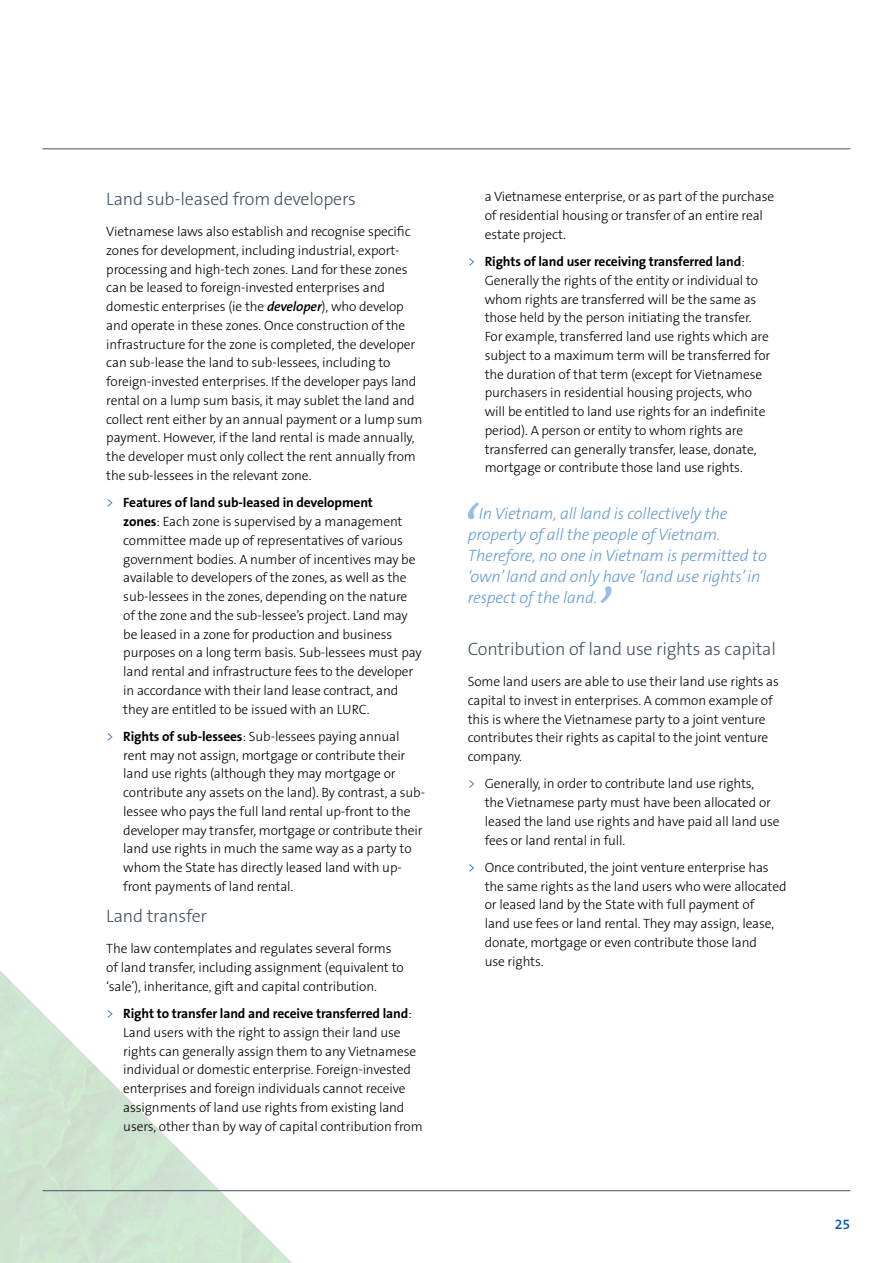
<style>
.page{position:relative;width:893px;height:1263px;background:#fff}
.page>*{position:absolute;margin:0;border:0;box-sizing:border-box;transform-origin:0 0}
.t1{font:300 18px "The Sans B3";letter-spacing:-.01em;color:#435363}
.t2{font:italic 300 16.5px/21px "The Sans B3";letter-spacing:-.01em;color:#669dd5}
.t3{font:600 14.25px "The Sans B6";color:#005cb9}
.t4{font:300 13.5px/18.8px "The Sans B3";letter-spacing:-.01em;color:#000}
.t5{font:700 13.5px "The Sans B7";letter-spacing:-.01em;color:#000}
.s1{font-family:"The Sans B6";font-weight:600;font-style:italic}
.s2{font-family:"The Sans B3";font-weight:300;color:#005cb9}
.s3{font-family:"The Sans B7";font-weight:700}
.s4{color:#005cb9}
.s5{font-family:"The Sans B3";font-weight:300}
</style>
<div class="page">
<svg style="left:467px;top:502px;width:12px;height:17px"></svg>
<svg style="left:600px;top:586px;width:12px;height:17px"></svg>
<hr style="left:43px;top:149px;width:807px;height:1px;background:#435363">
<hr style="left:43px;top:1190px;width:807px;height:1px;background:#435363">
<h1 class="t1" style="left:106px;top:189px;width:251px">Land sub-leased from developers</h1>
<p class="t4" style="left:106px;top:223px;width:318px">Vietnamese laws also establish and recognise specific zones for development, including industrial, export&shy;processing and high-tech zones. Land for these zones can be leased to foreign-invested enterprises and domestic enterprises (ie the <span class="s1">developer</span>), who develop and operate in these zones. Once construction of the infrastructure for the zone is completed, the developer can sub-lease the land to sub-lessees, including to foreign-invested enterprises. If the developer pays land rental on a lump sum basis, it may sublet the land and collect rent either by an annual payment or a lump sum payment. However, if the land rental is made annually, the developer must only collect the rent annually from the sub-lessees in the relevant zone.</p>
<p class="t5" style="left:106px;top:495px;width:268px"><span class="s2">&gt;</span> Features of land sub-leased in development</p>
<p class="t4" style="left:123px;top:512px;width:300px"><span class="s3">zones</span>: Each zone is supervised by a management committee made up of representatives of various government bodies. A number of incentives may be available to developers of the zones, as well as the sub-lessees in the zones, depending on the nature of the zone and the sub-lessee’s project. Land may be leased in a zone for production and business purposes on a long term basis. Sub-lessees must pay land rental and infrastructure fees to the developer in accordance with their land lease contract, and they are entitled to be issued with an LURC.</p>
<p class="t4" style="left:123px;top:727px;width:303px;text-indent:-17px"><span class="s4">&gt;</span> <span class="s3">Rights of sub-lessees</span>: Sub-lessees paying annual rent may not assign, mortgage or contribute their land use rights (although they may mortgage or contribute any assets on the land). By contrast, a sub&shy;lessee who pays the full land rental up-front to the developer may transfer, mortgage or contribute their land use rights in much the same way as a party to whom the State has directly leased land with up&shy;front payments of land rental.</p>
<h1 class="t1" style="left:106px;top:906px;width:102px">Land transfer</h1>
<p class="t4" style="left:106px;top:940px;width:299px">The law contemplates and regulates several forms of land transfer, including assignment (equivalent to ‘sale’), inheritance, gift and capital contribution.</p>
<p class="t5" style="left:106px;top:1006px;width:307px"><span class="s2">&gt;</span> Right to transfer land and receive transferred land<span class="s5">:</span></p>
<p class="t4" style="left:123px;top:1023px;width:301px">Land users with the right to assign their land use rights can generally assign them to any Vietnamese individual or domestic enterprise. Foreign-invested enterprises and foreign individuals cannot receive assignments of land use rights from existing land users, other than by way of capital contribution from</p>
<p class="t4" style="left:485px;top:188px;width:291px">a Vietnamese enterprise, or as part of the purchase of residential housing or transfer of an entire real estate project.</p>
<p class="t5" style="left:468px;top:254px;width:279px"><span class="s2">&gt;</span> Rights of land user receiving transferred land<span class="s5">:</span></p>
<p class="t4" style="left:485px;top:271px;width:287px">Generally the rights of the entity or individual to whom rights are transferred will be the same as those held by the person initiating the transfer.<br>For example, transferred land use rights which are subject to a maximum term will be transferred for the duration of that term (except for Vietnamese purchasers in residential housing projects, who will be entitled to land use rights for an indefinite period). A person or entity to whom rights are transferred can generally transfer, lease, donate, mortgage or contribute those land use rights.</p>
<p class="t2" style="left:468px;top:504px;width:301px;text-indent:11px">In Vietnam, all land is collectively the property of all the people of Vietnam.<br>Therefore, no one in Vietnam is permitted to ‘own’ land and only have ‘land use rights’ in respect of the land.</p>
<h1 class="t1" style="left:468px;top:639px;width:310px">Contribution of land use rights as capital</h1>
<p class="t4" style="left:468px;top:672px;width:313px">Some land users are able to use their land use rights as capital to invest in enterprises. A common example of this is where the Vietnamese party to a joint venture contributes their rights as capital to the joint venture company.</p>
<p class="t4" style="left:485px;top:775px;width:296px;text-indent:-17px"><span class="s4">&gt;</span> Generally, in order to contribute land use rights,<br>the Vietnamese party must have been allocated or leased the land use rights and have paid all land use fees or land rental in full.</p>
<p class="t4" style="left:485px;top:858px;width:303px;text-indent:-17px"><span class="s4">&gt;</span> Once contributed, the joint venture enterprise has the same rights as the land users who were allocated or leased land by the State with full payment of<br>land use fees or land rental. They may assign, lease, donate, mortgage or even contribute those land<br>use rights.</p>
<p class="t3" style="left:835px;top:1216px;width:17px">25</p>
</div>
